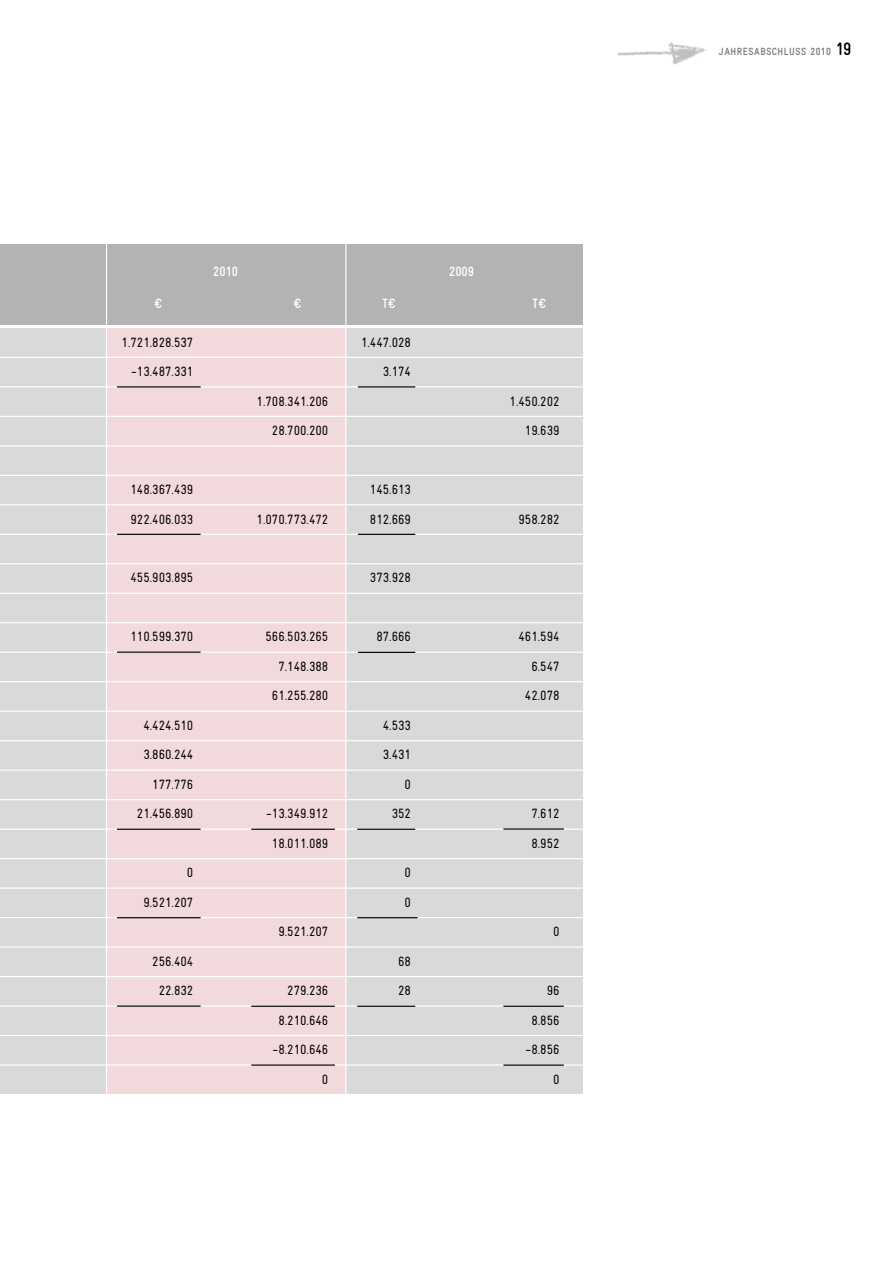
<style>
.page{position:relative;width:893px;height:1263px;background:#fff}
.page>*{position:absolute;margin:0;border:0;box-sizing:border-box;transform-origin:0 0}
.t1{font:condensed 13.5px "Gravur";color:#000}
.t2{font:700 condensed 13.5px "Gravur";color:#fff}
.t3{font:700 condensed 10.5px "Gravur";letter-spacing:.045em;color:#787878}
.s1{font-size:18px;color:#000}
</style>
<div class="page">
<div style="left:0;top:244px;width:584px;height:850px;background:#d9d9d9"></div>
<div style="left:106px;top:327px;width:240px;height:767px;background:#f2d9dc"></div>
<div style="left:0;top:244px;width:584px;height:82px;background:#b3b3b3"></div>
<hr style="left:0;top:325px;width:788px;height:3px;background:#fff">
<hr style="left:345px;top:201px;width:1px;height:1029px;background:#fff">
<hr style="left:106px;top:201px;width:1px;height:1029px;background:#fff">
<hr style="left:0;top:357px;width:618px;height:1px;background:#fff">
<hr style="left:0;top:386px;width:618px;height:1px;background:#fff">
<hr style="left:0;top:416px;width:618px;height:1px;background:#fff">
<hr style="left:0;top:445px;width:618px;height:1px;background:#fff">
<hr style="left:0;top:475px;width:618px;height:1px;background:#fff">
<hr style="left:0;top:504px;width:618px;height:1px;background:#fff">
<hr style="left:0;top:534px;width:618px;height:1px;background:#fff">
<hr style="left:0;top:563px;width:618px;height:1px;background:#fff">
<hr style="left:0;top:593px;width:618px;height:1px;background:#fff">
<hr style="left:0;top:622px;width:618px;height:1px;background:#fff">
<hr style="left:0;top:652px;width:618px;height:1px;background:#fff">
<hr style="left:0;top:681px;width:618px;height:1px;background:#fff">
<hr style="left:0;top:711px;width:618px;height:1px;background:#fff">
<hr style="left:0;top:740px;width:618px;height:1px;background:#fff">
<hr style="left:0;top:769px;width:618px;height:2px;background:#fff">
<hr style="left:0;top:799px;width:618px;height:1px;background:#fff">
<hr style="left:0;top:828px;width:618px;height:2px;background:#fff">
<hr style="left:0;top:858px;width:618px;height:1px;background:#fff">
<hr style="left:0;top:887px;width:618px;height:2px;background:#fff">
<hr style="left:0;top:917px;width:618px;height:1px;background:#fff">
<hr style="left:0;top:946px;width:618px;height:2px;background:#fff">
<hr style="left:0;top:976px;width:618px;height:1px;background:#fff">
<hr style="left:0;top:1005px;width:618px;height:2px;background:#fff">
<hr style="left:0;top:1035px;width:618px;height:1px;background:#fff">
<hr style="left:0;top:1064px;width:618px;height:1px;background:#fff">
<hr style="left:117px;top:386px;width:84px;height:1px;background:#000">
<hr style="left:117px;top:534px;width:84px;height:1px;background:#000">
<hr style="left:117px;top:651px;width:84px;height:2px;background:#000">
<hr style="left:117px;top:829px;width:84px;height:1px;background:#000">
<hr style="left:357px;top:829px;width:58px;height:1px;background:#000">
<hr style="left:357px;top:1006px;width:58px;height:1px;background:#000">
<hr style="left:117px;top:917px;width:84px;height:1px;background:#000">
<hr style="left:117px;top:1005px;width:84px;height:2px;background:#000">
<hr style="left:358px;top:534px;width:57px;height:1px;background:#000">
<hr style="left:358px;top:386px;width:57px;height:1px;background:#000">
<hr style="left:358px;top:652px;width:57px;height:1px;background:#000">
<hr style="left:503px;top:828px;width:61px;height:2px;background:#000">
<hr style="left:357px;top:917px;width:61px;height:1px;background:#000">
<hr style="left:503px;top:1006px;width:61px;height:1px;background:#000">
<hr style="left:503px;top:1064px;width:61px;height:2px;background:#000">
<hr style="left:251px;top:1064px;width:84px;height:2px;background:#000">
<hr style="left:251px;top:1006px;width:84px;height:1px;background:#000">
<hr style="left:251px;top:829px;width:84px;height:1px;background:#000">
<img style="left:617px;top:42px;width:89px;height:23px">
<p class="t2" style="left:213px;top:267px;width:26px">2010</p>
<p class="t2" style="left:449px;top:267px;width:26px">2009</p>
<p class="t2" style="left:154px;top:299px;width:9px">€</p>
<p class="t2" style="left:294px;top:299px;width:9px">€</p>
<p class="t2" style="left:382px;top:299px;width:15px">T€</p>
<p class="t2" style="left:533px;top:299px;width:15px">T€</p>
<p class="t1" style="left:122px;top:337px;width:73px">1.721.828.537</p>
<p class="t1" style="left:361px;top:337px;width:52px">1.447.028</p>
<p class="t1" style="left:131px;top:367px;width:64px">-13.487.331</p>
<p class="t1" style="left:383px;top:367px;width:30px">3.174</p>
<p class="t1" style="left:257px;top:396px;width:73px">1.708.341.206</p>
<p class="t1" style="left:509px;top:396px;width:52px">1.450.202</p>
<p class="t1" style="left:272px;top:426px;width:58px">28.700.200</p>
<p class="t1" style="left:525px;top:426px;width:36px">19.639</p>
<p class="t1" style="left:130px;top:485px;width:65px">148.367.439</p>
<p class="t1" style="left:370px;top:485px;width:43px">145.613</p>
<p class="t1" style="left:130px;top:514px;width:65px">922.406.033</p>
<p class="t1" style="left:257px;top:514px;width:73px">1.070.773.472</p>
<p class="t1" style="left:370px;top:514px;width:43px">812.669</p>
<p class="t1" style="left:518px;top:514px;width:43px">958.282</p>
<p class="t1" style="left:130px;top:573px;width:65px">455.903.895</p>
<p class="t1" style="left:370px;top:573px;width:43px">373.928</p>
<p class="t1" style="left:130px;top:632px;width:65px">110.599.370</p>
<p class="t1" style="left:265px;top:632px;width:65px">566.503.265</p>
<p class="t1" style="left:376px;top:632px;width:36px">87.666</p>
<p class="t1" style="left:518px;top:632px;width:43px">461.594</p>
<p class="t1" style="left:278px;top:661px;width:52px">7.148.388</p>
<p class="t1" style="left:531px;top:661px;width:30px">6.547</p>
<p class="t1" style="left:272px;top:691px;width:58px">61.255.280</p>
<p class="t1" style="left:525px;top:691px;width:36px">42.078</p>
<p class="t1" style="left:143px;top:720px;width:52px">4.424.510</p>
<p class="t1" style="left:383px;top:720px;width:30px">4.533</p>
<p class="t1" style="left:143px;top:750px;width:52px">3.860.244</p>
<p class="t1" style="left:383px;top:750px;width:30px">3.431</p>
<p class="t1" style="left:152px;top:779px;width:43px">177.776</p>
<p class="t1" style="left:405px;top:779px;width:8px">0</p>
<p class="t1" style="left:137px;top:809px;width:58px">21.456.890</p>
<p class="t1" style="left:266px;top:809px;width:64px">-13.349.912</p>
<p class="t1" style="left:392px;top:809px;width:21px">352</p>
<p class="t1" style="left:531px;top:809px;width:30px">7.612</p>
<p class="t1" style="left:272px;top:838px;width:58px">18.011.089</p>
<p class="t1" style="left:531px;top:838px;width:30px">8.952</p>
<p class="t1" style="left:187px;top:868px;width:8px">0</p>
<p class="t1" style="left:405px;top:868px;width:8px">0</p>
<p class="t1" style="left:143px;top:897px;width:52px">9.521.207</p>
<p class="t1" style="left:405px;top:897px;width:8px">0</p>
<p class="t1" style="left:278px;top:927px;width:52px">9.521.207</p>
<p class="t1" style="left:553px;top:927px;width:8px">0</p>
<p class="t1" style="left:152px;top:956px;width:43px">256.404</p>
<p class="t1" style="left:398px;top:956px;width:14px">68</p>
<p class="t1" style="left:159px;top:986px;width:36px">22.832</p>
<p class="t1" style="left:287px;top:986px;width:43px">279.236</p>
<p class="t1" style="left:398px;top:986px;width:14px">28</p>
<p class="t1" style="left:547px;top:986px;width:14px">96</p>
<p class="t1" style="left:278px;top:1015px;width:52px">8.210.646</p>
<p class="t1" style="left:531px;top:1015px;width:30px">8.856</p>
<p class="t1" style="left:273px;top:1045px;width:57px">-8.210.646</p>
<p class="t1" style="left:526px;top:1045px;width:36px">-8.856</p>
<p class="t1" style="left:322px;top:1074px;width:8px">0</p>
<p class="t1" style="left:553px;top:1074px;width:8px">0</p>
<p class="t3" style="left:719px;top:48px;width:134px">JAHRESABSCHLUSS 2010 <span class="s1">19</span></p>
</div>
